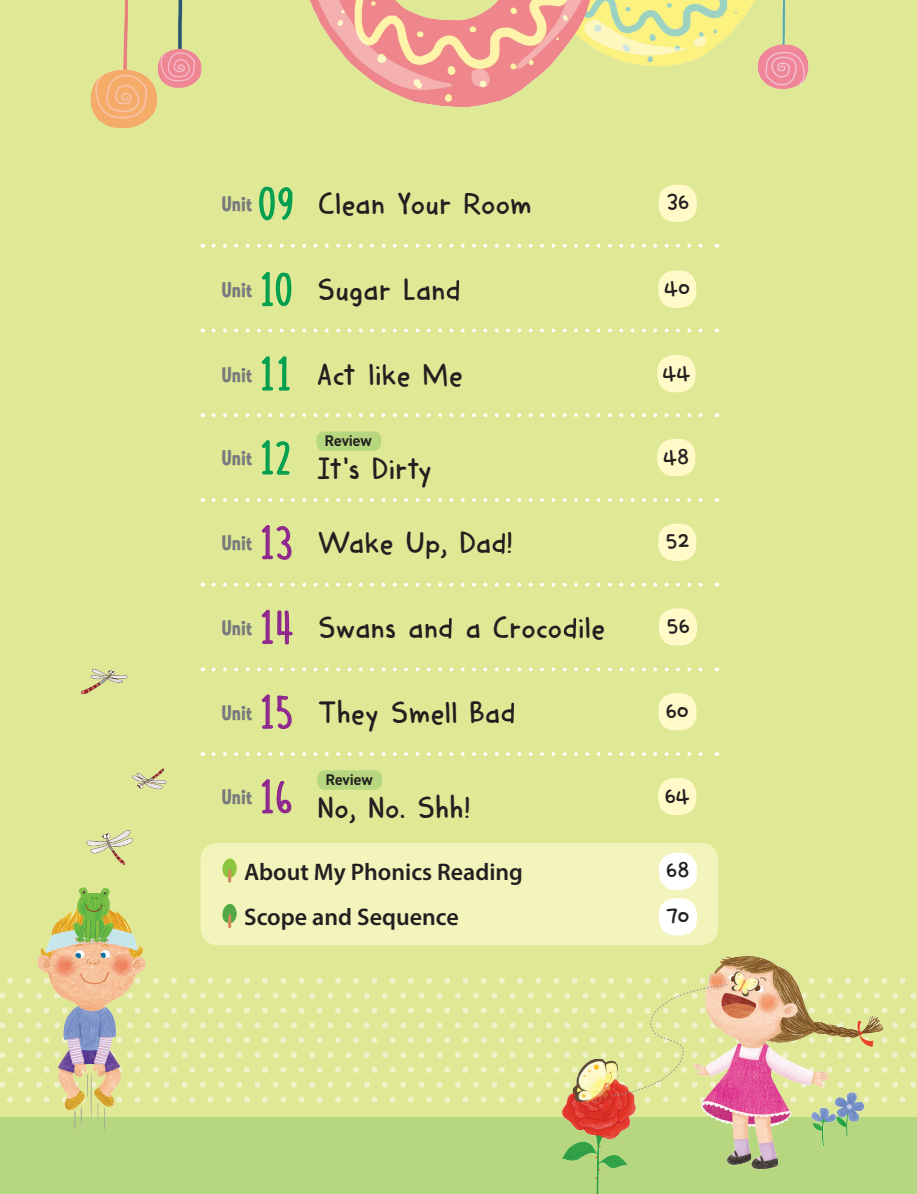
<style>
.page{position:relative;width:917px;height:1194px;background:#fff}
.page>*{position:absolute;margin:0;border:0;box-sizing:border-box;transform-origin:0 0}
.t1{font:30.75px "DK Harimau Dua";letter-spacing:-.005em;color:#231f20}
.t2{font:27px/45.5px "Rix Plain Bagel PM";color:#231f20}
.t3{font:600 24px/45.5px "Myriad Pro";color:#231f20}
.t4{font:21px "Ed Gothic";letter-spacing:.025em;color:#787a7d}
.t5{font:700 15px "DIN";letter-spacing:-.02em;color:#231f20}
.s1{font-family:"Ed Gothic";font-size:21px;color:#787a7d}
.s2{font-family:"MRF Lemonberry Sans";font-weight:500;font-size:40.5px;color:#009f4f}
.s3{font-family:"MRF Lemonberry Sans";font-weight:500;font-size:40.5px;color:#8f278f}
</style>
<div class="page">
<div style="left:0;top:0;width:917px;height:1193px;background:#dfe895"></div>
<div style="left:0;top:1116px;width:917px;height:77px;background:#b6d77f"></div>
<img style="left:309px;top:0;width:440px;height:108px">
<img style="left:90px;top:0;width:112px;height:128px">
<img style="left:132px;top:768px;width:35px;height:22px">
<img style="left:80px;top:668px;width:48px;height:27px">
<img style="left:86px;top:830px;width:47px;height:36px">
<img style="left:749px;top:0;width:60px;height:89px">
<div style="left:200px;top:842px;width:518px;height:102px;background:#f3f4bc;border-radius:17px"></div>
<svg style="left:261px;top:272px;width:30px;height:35px"></svg>
<svg style="left:447px;top:280px;width:12px;height:20px"></svg>
<svg style="left:261px;top:356px;width:29px;height:35px"></svg>
<svg style="left:261px;top:525px;width:30px;height:35px"></svg>
<svg style="left:492px;top:533px;width:13px;height:20px"></svg>
<svg style="left:261px;top:609px;width:31px;height:36px"></svg>
<svg style="left:439px;top:617px;width:12px;height:21px"></svg>
<svg style="left:564px;top:617px;width:12px;height:21px"></svg>
<svg style="left:261px;top:694px;width:30px;height:35px"></svg>
<svg style="left:501px;top:702px;width:13px;height:21px"></svg>
<svg style="left:261px;top:440px;width:29px;height:35px"></svg>
<div style="left:316px;top:431px;width:65px;height:19px;background:#b6d77f;border-radius:8px"></div>
<svg style="left:261px;top:779px;width:30px;height:35px"></svg>
<div style="left:317px;top:770px;width:65px;height:19px;background:#b6d77f;border-radius:8px"></div>
<svg style="left:259px;top:186px;width:34px;height:35px"></svg>
<div style="left:658px;top:270px;width:38px;height:38px;background:#fffac8;border-radius:17px"></div>
<div style="left:657px;top:355px;width:38px;height:37px;background:#fffac8;border-radius:17px"></div>
<div style="left:658px;top:523px;width:38px;height:38px;background:#fffac8;border-radius:17px"></div>
<div style="left:659px;top:608px;width:38px;height:37px;background:#fffac8;border-radius:17px"></div>
<div style="left:658px;top:693px;width:38px;height:37px;background:#fffac8;border-radius:17px"></div>
<div style="left:657px;top:439px;width:38px;height:37px;background:#fffac8;border-radius:17px"></div>
<div style="left:658px;top:777px;width:38px;height:38px;background:#fffac8;border-radius:17px"></div>
<div style="left:658px;top:185px;width:39px;height:37px;background:#fffac8;border-radius:17px"></div>
<svg style="left:222px;top:858px;width:15px;height:24px"></svg>
<svg style="left:222px;top:903px;width:15px;height:25px"></svg>
<div style="left:659px;top:852px;width:38px;height:37px;background:#fff;border-radius:17px"></div>
<div style="left:659px;top:897px;width:38px;height:38px;background:#fff;border-radius:17px"></div>
<svg style="left:213px;top:244px;width:490px;height:3px"></svg>
<svg style="left:213px;top:328px;width:490px;height:4px"></svg>
<svg style="left:213px;top:582px;width:490px;height:4px"></svg>
<svg style="left:213px;top:498px;width:490px;height:3px"></svg>
<svg style="left:213px;top:667px;width:490px;height:4px"></svg>
<svg style="left:213px;top:413px;width:490px;height:4px"></svg>
<svg style="left:213px;top:752px;width:490px;height:3px"></svg>
<img style="left:32px;top:887px;width:119px;height:244px">
<img style="left:681px;top:955px;width:218px;height:214px">
<img style="left:549px;top:1102px;width:92px;height:91px">
<img style="left:808px;top:1102px;width:63px;height:49px">
<svg style="left:0;top:977px;width:917px;height:125px"></svg>
<p class="t1" style="left:222px;top:185px;width:312px"><span class="s1">Unit</span> <span class="s2">09</span> Clean Your Room</p>
<p class="t1" style="left:222px;top:271px;width:225px"><span class="s1">Unit</span> <span class="s2">10</span> Sugar Lan</p>
<p class="t1" style="left:222px;top:355px;width:243px"><span class="s1">Unit</span> <span class="s2">11</span> Act like Me</p>
<p class="t4" style="left:222px;top:445px;width:72px">Unit <span class="s2">12</span></p>
<p class="t5" style="left:324px;top:431px;width:49px">Review</p>
<p class="t1" style="left:316px;top:450px;width:117px">It’s Dirty</p>
<p class="t1" style="left:222px;top:524px;width:293px"><span class="s1">Unit</span> <span class="s3">13</span> Wake Up, Da !</p>
<p class="t1" style="left:222px;top:608px;width:385px"><span class="s1">Unit</span> <span class="s3">14</span> Swans an a Croco ile</p>
<p class="t1" style="left:222px;top:693px;width:280px"><span class="s1">Unit</span> <span class="s3">15</span> They Smell Ba</p>
<p class="t4" style="left:222px;top:784px;width:74px">Unit <span class="s3">16</span></p>
<p class="t5" style="left:325px;top:770px;width:49px">Review</p>
<p class="t1" style="left:317px;top:788px;width:154px">No, No. Shh!</p>
<p class="t2" style="left:666px;top:180px;width:24px">36</p>
<p class="t2" style="left:664px;top:266px;width:27px">40</p>
<p class="t2" style="left:662px;top:351px;width:29px">44</p>
<p class="t2" style="left:663px;top:435px;width:28px">48</p>
<p class="t2" style="left:665px;top:519px;width:26px">52</p>
<p class="t2" style="left:666px;top:604px;width:25px">56</p>
<p class="t2" style="left:666px;top:689px;width:25px">60</p>
<p class="t2" style="left:665px;top:773px;width:26px">64</p>
<p class="t3" style="left:244px;top:848px;width:280px">About My Phonics Reading<br>Scope and Sequence</p>
<p class="t2" style="left:666px;top:848px;width:25px">68<br>70</p>
</div>
